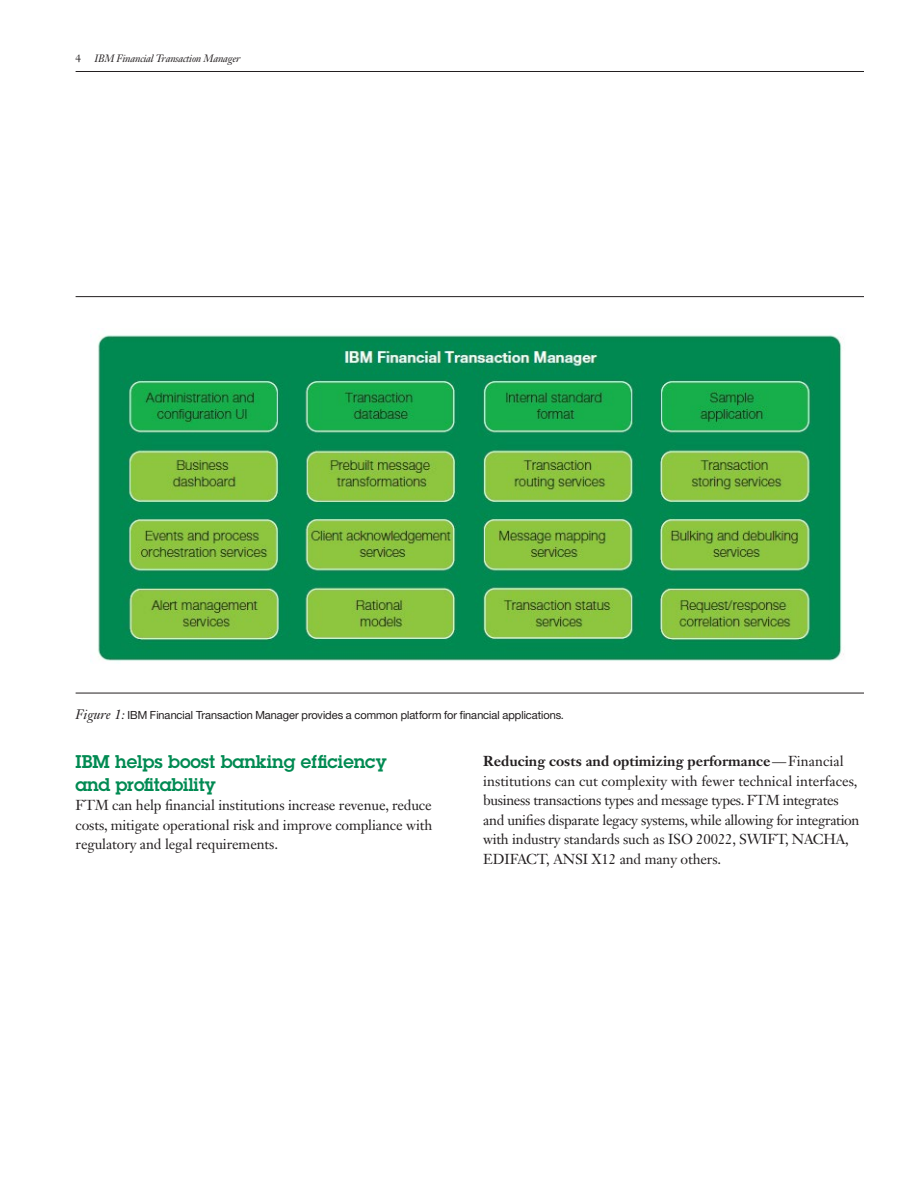
<style>
.page{position:relative;width:918px;height:1188px;background:#fff}
.page>*{position:absolute;margin:0;border:0;box-sizing:border-box;transform-origin:0 0}
.t1{font:600 18px/22.5px "Lubalin Graph Std";color:#008a52}
.t2{font:14.25px/19.5px "Janson Text LT Std";letter-spacing:-.01em;color:#231f20;text-align:justify}
.t3{font:700 14.25px "Janson Text LT Pro";color:#231f20}
.t4{font:11.25px "Helv Neue Romanfor IBM";color:#231f20}
.t5{font:italic 10.5px "Janson Text LT Pro";letter-spacing:-.02em;color:#231f20}
.t6{font:10.5px "Janson Text LT Std";color:#231f20}
.s1{font-family:"Janson Text LT Pro";font-style:italic;font-size:13.5px}
.s2{font-family:"Janson Text LT Std";font-weight:400}
</style>
<div class="page">
<hr style="left:76px;top:71px;width:788px;height:1px;background:#231f20">
<hr style="left:76px;top:296px;width:788px;height:1px;background:#231f20">
<hr style="left:76px;top:693px;width:788px;height:1px;background:#231f20">
<img style="left:98px;top:335px;width:746px;height:326px">
<p class="t6" style="left:76px;top:52px;width:7px">4</p>
<p class="t5" style="left:95px;top:52px;width:147px">IBM Financial Transaction Manager</p>
<p class="t4" style="left:76px;top:708px;width:490px"><span class="s1">Figure 1:</span> IBM Financial Transaction Manager provides a common platform for financial applications.</p>
<p class="t3" style="left:483px;top:752px;width:362px">Reducing costs and optimizing performance<span class="s2">—Financial</span></p>
<p class="t2" style="left:483px;top:771px;width:378px;text-align:left">institutions can cut complexity with fewer technical interfaces, business transactions types and message types. FTM integrates and unifies disparate legacy systems, while allowing for integration with industry standards such as ISO 20022, SWIFT, NACHA, EDIFACT, ANSI X12 and many others.</p>
<p class="t1" style="left:76px;top:750px;width:312px">IBM helps boost banking efficiency and profitability</p>
<p class="t2" style="left:76px;top:795px;width:358px">FTM can help financial institutions increase revenue, reduce costs, mitigate operational risk and improve compliance with regulatory and legal requirements.</p>
</div>
